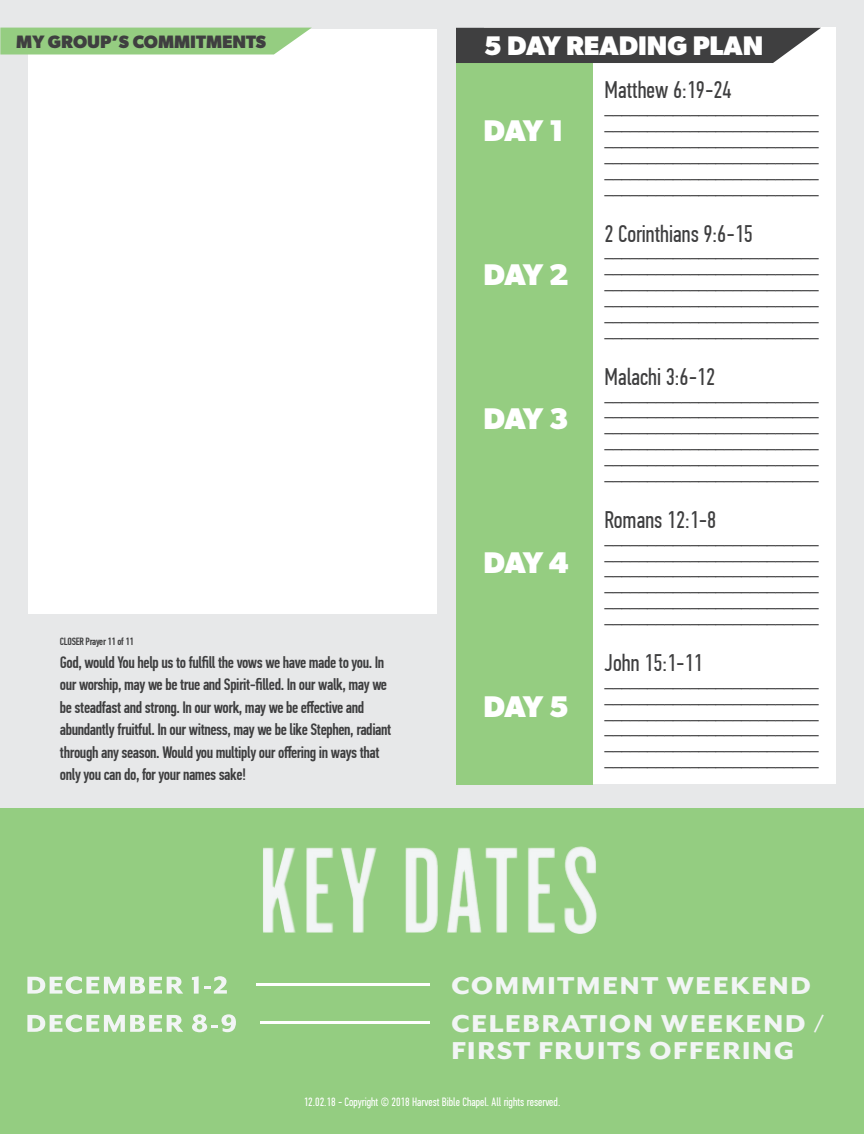
<style>
.page{position:relative;width:864px;height:1134px;background:#e7e8e9}
.page>*{position:absolute;margin:0;border:0;box-sizing:border-box;transform-origin:0 0}
.t1{font:700 30px "Gibson";letter-spacing:-.055em;color:#fff}
.t2{font:800 28.2px/38.2px "Mr Eaves Mod OT";letter-spacing:.04em;color:#f2f5f5;scale:1.09 1}
.t3{font:700 27px "Gibson";color:#fff}
.t4{font:24px "PF Din Text Comp Pro";color:#3e3e3f}
.t5{font:18px/15.9px "PF Din Text Comp Pro";color:#3e3e3f;text-align:justify}
.t6{font:700 18px "Gibson";color:#3f3f40}
.t7{font:500 16.5px/22.5px "PF Din Text Comp Pro";letter-spacing:-.025em;color:#3e3e3f}
.t8{font:12px "PF Din Text Comp Pro";color:#fff}
.t9{font:500 10.5px "PF Din Text Comp Pro";letter-spacing:-.025em;color:#3e3e3f}
</style>
<div class="page">
<div style="left:0;top:808px;width:864px;height:326px;background:#94cd81"></div>
<div style="left:28px;top:29px;width:409px;height:584px;background:#fff"></div>
<div style="left:484px;top:28px;width:351px;height:756px;background:#fff"></div>
<svg style="left:0;top:28px;width:311px;height:27px;background:#9dd08a"></svg>
<div style="left:456px;top:28px;width:137px;height:756px;background:#95cd81"></div>
<div style="left:456px;top:28px;width:365px;height:35px;background:#3f3f40"></div>
<svg style="left:27px;top:976px;width:156px;height:18px"></svg>
<svg style="left:192px;top:976px;width:35px;height:18px"></svg>
<hr style="left:256px;top:984px;width:173px;height:2px;background:#fff">
<svg style="left:27px;top:1015px;width:156px;height:17px"></svg>
<svg style="left:192px;top:1014px;width:44px;height:18px"></svg>
<hr style="left:260px;top:1022px;width:169px;height:2px;background:#fff">
<svg style="left:263px;top:848px;width:33px;height:85px"></svg>
<svg style="left:306px;top:848px;width:27px;height:85px"></svg>
<svg style="left:341px;top:848px;width:36px;height:85px"></svg>
<svg style="left:406px;top:848px;width:32px;height:85px"></svg>
<svg style="left:447px;top:848px;width:70px;height:85px"></svg>
<svg style="left:528px;top:848px;width:27px;height:85px"></svg>
<svg style="left:564px;top:846px;width:33px;height:88px"></svg>
<p class="t6" style="left:16px;top:31px;width:251px">MY GROUP’S COMMITMENTS</p>
<h3 class="t3" style="left:484px;top:30px;width:281px">5 DAY READING PLAN</h3>
<p class="t9" style="left:60px;top:635px;width:75px">CLOSER Prayer 11 of 11</p>
<p class="t7" style="left:60px;top:651px;width:333px">God, would You help us to fulfill the vows we have made to you. In our worship, may we be true and Spirit-filled. In our walk, may we be steadfast and strong. In our work, may we be effective and abundantly fruitful. In our witness, may we be like Stephen, radiant through any season. Would you multiply our offering in ways that only you can do, for your names sake!</p>
<h1 class="t1" style="left:483px;top:112px;width:82px">DAY 1</h1>
<h1 class="t1" style="left:483px;top:256px;width:87px">DAY 2</h1>
<h1 class="t1" style="left:483px;top:400px;width:87px">DAY 3</h1>
<h1 class="t1" style="left:483px;top:544px;width:87px">DAY 4</h1>
<h1 class="t1" style="left:483px;top:688px;width:87px">DAY 5</h1>
<h3 class="t4" style="left:604px;top:77px;width:129px">Matthew 6:19-24</h3>
<p class="t5" style="left:604px;top:100px;width:216px">_________________________ _________________________ _________________________ _________________________ _________________________ _________________________</p>
<h3 class="t4" style="left:604px;top:220px;width:150px">2 Corinthians 9:6-15</h3>
<p class="t5" style="left:604px;top:244px;width:216px">_________________________ _________________________ _________________________ _________________________ _________________________ _________________________</p>
<h3 class="t4" style="left:604px;top:363px;width:112px">Malachi 3:6-12</h3>
<p class="t5" style="left:604px;top:387px;width:216px">_________________________ _________________________ _________________________ _________________________ _________________________ _________________________</p>
<h3 class="t4" style="left:604px;top:506px;width:113px">Romans 12:1-8</h3>
<p class="t5" style="left:604px;top:530px;width:216px">_________________________ _________________________ _________________________ _________________________ _________________________ _________________________</p>
<h3 class="t4" style="left:604px;top:649px;width:100px">John 15:1-11</h3>
<p class="t5" style="left:604px;top:673px;width:216px">_________________________ _________________________ _________________________ _________________________ _________________________ _________________________</p>
<h2 class="t2" style="left:451px;top:966px;width:344px">COMMITMENT WEEKEND<br>CELEBRATION WEEKEND /</h2>
<h2 class="t2" style="left:451px;top:1031px;width:317px">FIRST FRUITS OFFERING</h2>
<p class="t8" style="left:304px;top:1095px;width:258px">12.02.18 - Copyright © 2018 Harvest Bible Chapel. All rights reserved.</p>
</div>
